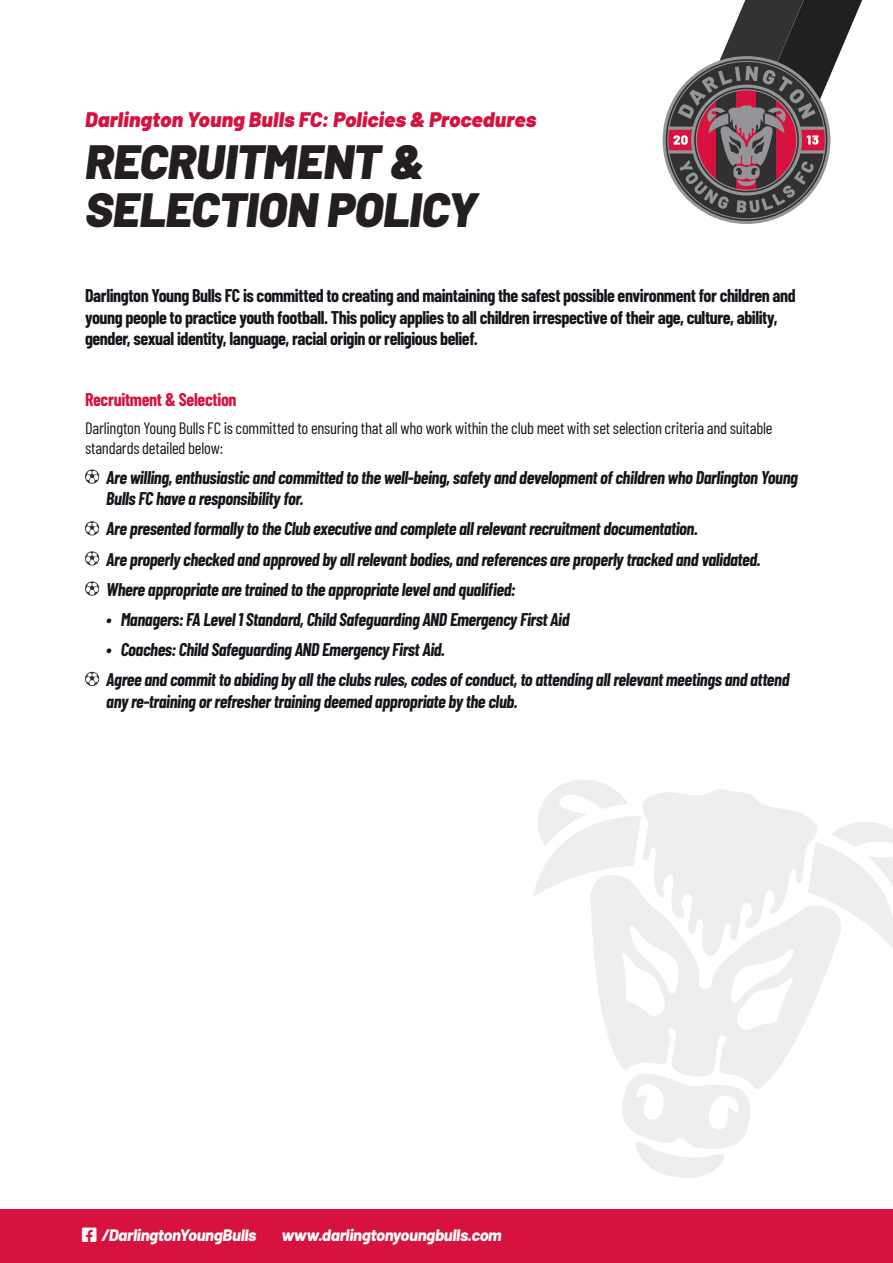
<style>
.page{position:relative;width:893px;height:1263px;background:#fff}
.page>*{position:absolute;margin:0;border:0;box-sizing:border-box;transform-origin:0 0}
.t1{font:italic 900 48px/48px "Barlow";letter-spacing:-.01em;color:#231f20}
.t2{font:italic 900 21px "Barlow";letter-spacing:.005em;color:#d7123e}
.t3{font:italic 700 18px/21.6px "Barlow Condensed";letter-spacing:-.02em;color:#13161a}
.t4{font:700 18px/21.6px "Barlow Condensed";letter-spacing:-.025em;color:#13161a}
.t5{font:700 18px "Barlow Condensed";letter-spacing:-.02em;color:#d7123e}
.t6{font:16.5px/19.8px "Barlow Condensed";letter-spacing:-.015em;color:#13161a}
.t7{font:italic 800 16.5px "Barlow";letter-spacing:-.02em;color:#fff}
</style>
<div class="page">
<svg style="left:594px;top:957px;width:238px;height:132px;fill:#eee"></svg>
<svg style="left:622px;top:1073px;width:128px;height:105px"></svg>
<svg style="left:533px;top:780px;width:360px;height:177px"></svg>
<div style="left:0;top:1210px;width:893px;height:53px;background:#d7123e"></div>
<svg style="left:662px;top:0;width:200px;height:224px"></svg>
<hr style="left:668px;top:127px;width:25px;height:3px;background:#939598">
<hr style="left:668px;top:150px;width:25px;height:3px;background:#939598">
<hr style="left:799px;top:127px;width:26px;height:3px;background:#939598">
<hr style="left:799px;top:150px;width:26px;height:3px;background:#939598">
<svg style="left:85px;top:470px;width:14px;height:14px"></svg>
<svg style="left:85px;top:521px;width:14px;height:14px"></svg>
<svg style="left:85px;top:551px;width:14px;height:14px"></svg>
<svg style="left:85px;top:581px;width:14px;height:15px"></svg>
<svg style="left:85px;top:672px;width:14px;height:14px"></svg>
<p class="t2" style="left:85px;top:103px;width:453px">Darlington Young Bulls FC: Policies &amp; Procedures</p>
<h1 class="t1" style="left:85px;top:134px;width:394px">RECRUITMENT &amp;<br>SELECTION POLICY</h1>
<p class="t4" style="left:85px;top:284px;width:712px">Darlington Young Bulls FC is committed to creating and maintaining the safest possible environment for children and young people to practice youth football. This policy applies to all children irrespective of their age, culture, ability, gender, sexual identity, language, racial origin or religious belief.</p>
<p class="t5" style="left:85px;top:386px;width:153px">Recruitment &amp; Selection</p>
<p class="t6" style="left:85px;top:417px;width:689px">Darlington Young Bulls FC is committed to ensuring that all who work within the club meet with set selection criteria and suitable standards detailed below:</p>
<p class="t3" style="left:106px;top:465px;width:693px">Are willing, enthusiastic and committed to the well-being, safety and development of children who Darlington Young<br>Bulls FC have a responsibility for.</p>
<p class="t3" style="left:106px;top:517px;width:593px">Are presented formally to the Club executive and complete all relevant recruitment documentation.</p>
<p class="t3" style="left:106px;top:547px;width:656px">Are properly checked and approved by all relevant bodies, and references are properly tracked and validated.</p>
<p class="t3" style="left:106px;top:577px;width:411px">Where appropriate are trained to the appropriate level and qualified:</p>
<p class="t3" style="left:106px;top:607px;width:465px">• Managers: FA Level 1 Standard, Child Safeguarding AND Emergency First Aid</p>
<p class="t3" style="left:106px;top:638px;width:340px">• Coaches: Child Safeguarding AND Emergency First Aid.</p>
<p class="t3" style="left:106px;top:668px;width:685px">Agree and commit to abiding by all the clubs rules, codes of conduct, to attending all relevant meetings and attend any re-training or refresher training deemed appropriate by the club.</p>
<p class="t7" style="left:82px;top:1222px;width:176px">□□▲❑◆ /DarlingtonYoungBulls</p>
<p class="t7" style="left:281px;top:1222px;width:222px">www.darlingtonyoungbulls.com</p>
</div>
